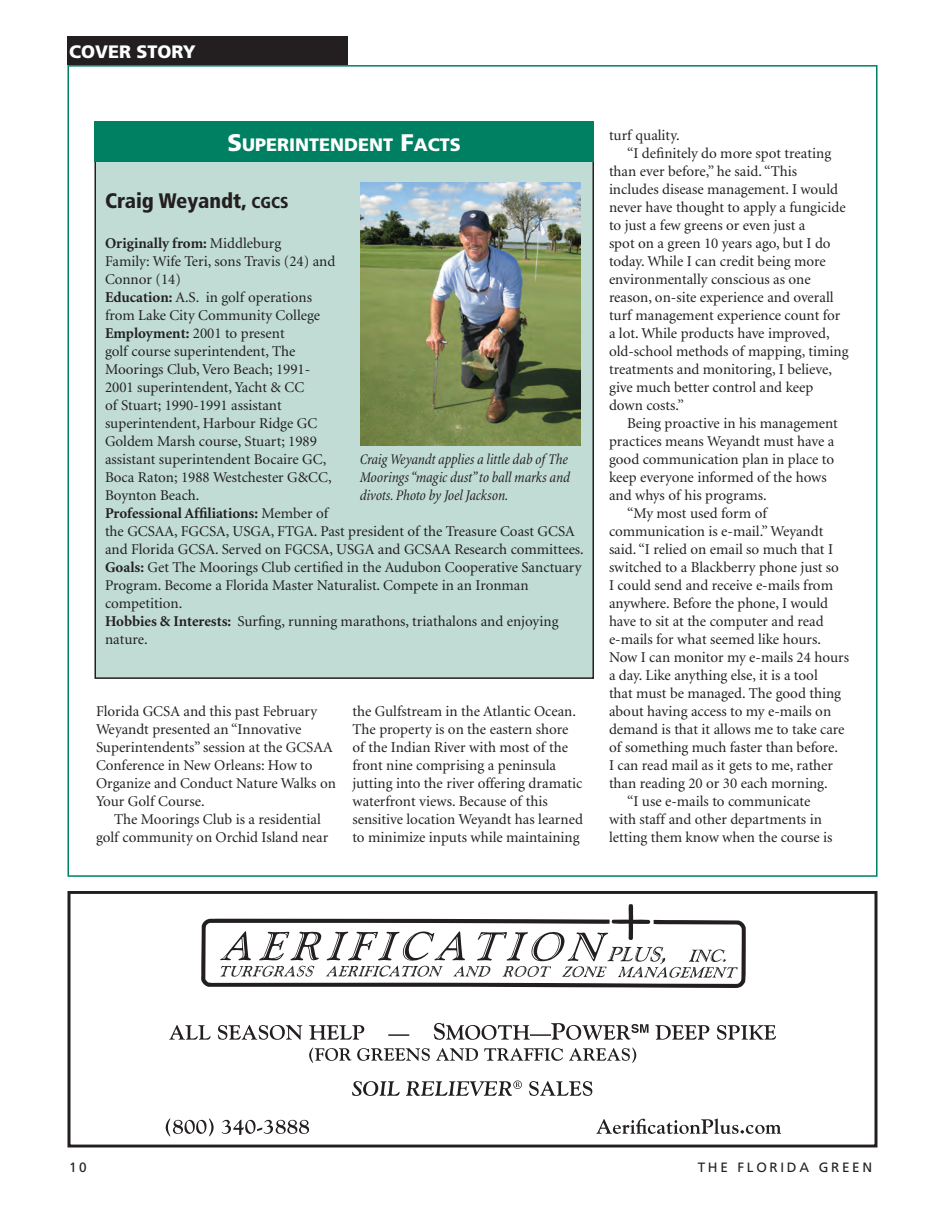
<style>
.page{position:relative;width:945px;height:1215px;background:#fff}
.page>*{position:absolute;margin:0;border:0;box-sizing:border-box;transform-origin:0 0}
.t1{font:900 condensed 21px "Frutiger";color:#231f20}
.t2{font:900 18px "Frutiger";color:#fff}
.t3{font:900 18px "Frutiger";color:#fff}
.t4{font:15px/18px "Minion";color:#231f20}
.t5{font:italic condensed 15px/18px "Minion";letter-spacing:-.005em;color:#231f20}
.t6{font:13.5px "Frutiger";letter-spacing:.2em;color:#231f20}
.s1{font-size:24px}
.s2{font-size:15.75px}
.s3{font-weight:700}
</style>
<div class="page">
<div style="left:68px;top:65px;width:810px;height:812px;background:#fff;border:2px solid #008062"></div>
<div style="left:68px;top:36px;width:280px;height:29px;background:#231f20"></div>
<div style="left:68px;top:891px;width:809px;height:257px;border:3px solid #231f20"></div>
<svg style="left:201px;top:904px;width:545px;height:84px"></svg>
<svg style="left:166px;top:1118px;width:615px;height:18px"></svg>
<svg style="left:352px;top:1080px;width:240px;height:16px"></svg>
<svg style="left:309px;top:1048px;width:327px;height:15px"></svg>
<svg style="left:169px;top:1023px;width:607px;height:17px"></svg>
<div style="left:95px;top:125px;width:498px;height:553px;background:#c0dcd4"></div>
<div style="left:94px;top:122px;width:500px;height:40px;background:#008062"></div>
<img style="left:360px;top:182px;width:220px;height:263px">
<p class="t3" style="left:69px;top:41px;width:128px">COVER STORY</p>
<p class="t2" style="left:228px;top:134px;width:235px"><span class="s1">S</span>UPERINTENDENT <span class="s1">F</span>ACTS</p>
<h1 class="t1" style="left:105px;top:188px;width:185px">Craig Weyandt, <span class="s2">CGCS</span></h1>
<p class="t4" style="left:105px;top:234px;width:480px"><span class="s3">Originally from:</span> Middleburg<br>Family: Wife Teri, sons Travis (24) and<br>Connor (14)<br><span class="s3">Education:</span> A.S. in golf operations<br>from Lake City Community College<br><span class="s3">Employment:</span> 2001 to present<br>golf course superintendent, The<br>Moorings Club, Vero Beach; 1991-<br>2001 superintendent, Yacht &amp; CC<br>of Stuart; 1990-1991 assistant<br>superintendent, Harbour Ridge GC<br>Goldem Marsh course, Stuart; 1989<br>assistant superintendent Bocaire GC,<br>Boca Raton; 1988 Westchester G&amp;CC,<br>Boynton Beach.<br><span class="s3">Professional Affiliations:</span> Member of<br>the GCSAA, FGCSA, USGA, FTGA. Past president of the Treasure Coast GCSA and Florida GCSA. Served on FGCSA, USGA and GCSAA Research committees.<br><span class="s3">Goals:</span> Get The Moorings Club certified in the Audubon Cooperative Sanctuary Program. Become a Florida Master Naturalist. Compete in an Ironman competition.<br><span class="s3">Hobbies &amp; Interests:</span> Surfing, running marathons, triathalons and enjoying nature.</p>
<p class="t5" style="left:360px;top:450px;width:212px">Craig Weyandt applies a little dab of The<br>Moorings “magic dust” to ball marks and divots. Photo by Joel Jackson.</p>
<p class="t4" style="left:96px;top:702px;width:241px">Florida GCSA and this past February<br>Weyandt presented an “Innovative<br>Superintendents” session at the GCSAA<br>Conference in New Orleans: How to<br>Organize and Conduct Nature Walks on<br>Your Golf Course.</p>
<p class="t4" style="left:96px;top:810px;width:234px;text-indent:18px">The Moorings Club is a residential golf community on Orchid Island near</p>
<p class="t4" style="left:352px;top:702px;width:232px">the Gulfstream in the Atlantic Ocean.<br>The property is on the eastern shore of the Indian River with most of the front nine comprising a peninsula jutting into the river offering dramatic waterfront views. Because of this sensitive location Weyandt has learned to minimize inputs while maintaining</p>
<p class="t4" style="left:609px;top:126px;width:72px">turf quality.</p>
<p class="t4" style="left:627px;top:144px;width:206px">“I definitely do more spot treating</p>
<p class="t4" style="left:609px;top:162px;width:190px">than ever before,” he said. “This</p>
<p class="t4" style="left:609px;top:180px;width:231px">includes disease management. I would</p>
<p class="t4" style="left:609px;top:198px;width:238px">never have thought to apply a fungicide</p>
<p class="t4" style="left:609px;top:216px;width:198px">to just a few greens or even just a</p>
<p class="t4" style="left:609px;top:234px;width:223px">spot on a green 10 years ago, but I do</p>
<p class="t4" style="left:609px;top:252px;width:218px">today. While I can credit being more</p>
<p class="t4" style="left:609px;top:270px;width:203px">environmentally conscious as one</p>
<p class="t4" style="left:609px;top:288px;width:226px">reason, on-site experience and overall</p>
<p class="t4" style="left:609px;top:306px;width:233px">turf management experience count for</p>
<p class="t4" style="left:609px;top:324px;width:222px">a lot. While products have improved,</p>
<p class="t4" style="left:609px;top:342px;width:241px">old-school methods of mapping, timing</p>
<p class="t4" style="left:609px;top:360px;width:225px">treatments and monitoring, I believe,</p>
<p class="t4" style="left:609px;top:378px;width:206px">give much better control and keep</p>
<p class="t4" style="left:609px;top:396px;width:76px">down costs.”</p>
<p class="t4" style="left:627px;top:414px;width:212px">Being proactive in his management</p>
<p class="t4" style="left:609px;top:432px;width:227px">practices means Weyandt must have a</p>
<p class="t4" style="left:609px;top:450px;width:227px">good communication plan in place to</p>
<p class="t4" style="left:609px;top:468px;width:219px">keep everyone informed of the hows</p>
<p class="t4" style="left:609px;top:486px;width:159px">and whys of his programs.</p>
<p class="t4" style="left:627px;top:504px;width:141px">“My most used form of</p>
<p class="t4" style="left:609px;top:522px;width:216px">communication is e-mail.” Weyandt</p>
<p class="t4" style="left:609px;top:540px;width:226px">said. “I relied on email so much that I</p>
<p class="t4" style="left:609px;top:558px;width:231px">switched to a Blackberry phone just so</p>
<p class="t4" style="left:609px;top:576px;width:226px">I could send and receive e-mails from</p>
<p class="t4" style="left:609px;top:594px;width:221px">anywhere. Before the phone, I would</p>
<p class="t4" style="left:609px;top:612px;width:216px">have to sit at the computer and read</p>
<p class="t4" style="left:609px;top:630px;width:213px">e-mails for what seemed like hours.</p>
<p class="t4" style="left:609px;top:648px;width:242px">Now I can monitor my e-mails 24 hours</p>
<p class="t4" style="left:609px;top:666px;width:210px">a day. Like anything else, it is a tool</p>
<p class="t4" style="left:609px;top:684px;width:234px">that must be managed. The good thing</p>
<p class="t4" style="left:609px;top:702px;width:224px">about having access to my e-mails on</p>
<p class="t4" style="left:609px;top:720px;width:237px">demand is that it allows me to take care</p>
<p class="t4" style="left:609px;top:738px;width:231px">of something much faster than before.</p>
<p class="t4" style="left:609px;top:756px;width:226px">I can read mail as it gets to me, rather</p>
<p class="t4" style="left:609px;top:774px;width:220px">than reading 20 or 30 each morning.</p>
<p class="t4" style="left:627px;top:792px;width:185px">“I use e-mails to communicate</p>
<p class="t4" style="left:609px;top:810px;width:214px">with staff and other departments in</p>
<p class="t4" style="left:609px;top:828px;width:225px">letting them know when the course is</p>
<p class="t6" style="left:69px;top:1159px;width:19px">10</p>
<p class="t6" style="left:698px;top:1159px;width:176px">THE FLORIDA GREEN</p>
</div>
